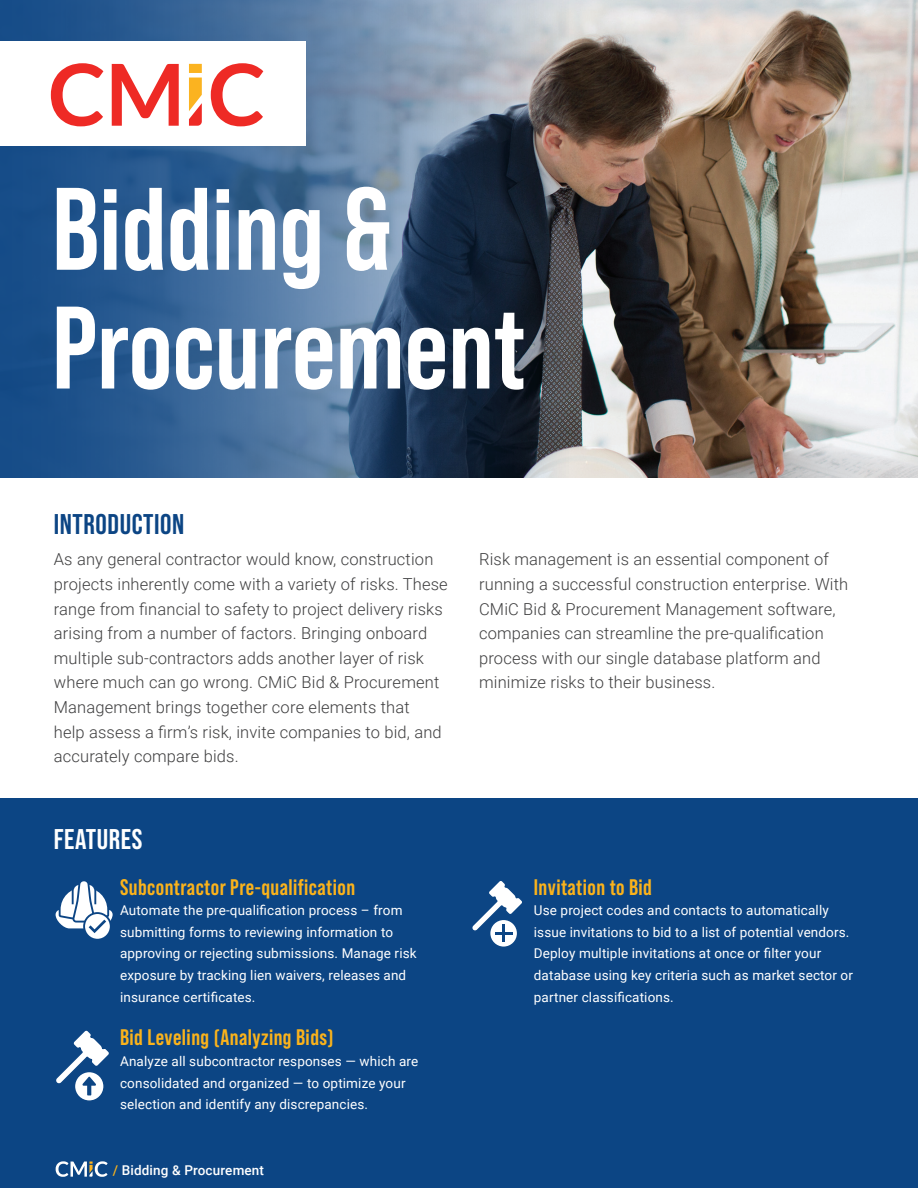
<style>
.page{position:relative;width:918px;height:1188px;background:#fff}
.page>*{position:absolute;margin:0;border:0;box-sizing:border-box;transform-origin:0 0}
.t1{font:700 117px/118.8px "Bebas Neue Pro";color:#fff}
.t2{font:700 28.5px "Bebas Neue Pro";letter-spacing:.02em;color:#0c4584}
.t3{font:700 28.5px "Bebas Neue Pro";letter-spacing:.02em;color:#fff}
.t4{font:700 22.5px "Bebas Neue Pro";letter-spacing:.02em;color:#fbb31b}
.t5{font:300 16.5px/24.6px "Roboto";letter-spacing:.01em;color:#3e3e3f}
.t6{font:13.5px/21.6px "Roboto";letter-spacing:.01em;color:#fff}
.t7{font:500 13.5px "Roboto";letter-spacing:.01em;color:#fff}
.s1{color:#fbb31b}
</style>
<div class="page">
<img style="left:568px;top:0;width:350px;height:477px">
<svg style="left:0;top:0;width:568px;height:477px;background:#416186"></svg>
<div style="left:0;top:798px;width:918px;height:390px;background:#0c4584"></div>
<div style="left:0;top:41px;width:306px;height:105px;background:#fff"></div>
<svg style="left:51px;top:63px;width:52px;height:63px"></svg>
<svg style="left:112px;top:64px;width:67px;height:62px"></svg>
<svg style="left:211px;top:63px;width:52px;height:63px"></svg>
<svg style="left:189px;top:64px;width:13px;height:62px"></svg>
<svg style="left:56px;top:1161px;width:52px;height:16px"></svg>
<svg style="left:74px;top:1072px;width:30px;height:29px"></svg>
<div style="left:74px;top:1071px;width:31px;height:31px;border:2px solid #0c4584;border-radius:50%"></div>
<svg style="left:56px;top:1030px;width:53px;height:65px"></svg>
<svg style="left:472px;top:881px;width:50px;height:50px"></svg>
<div style="left:490px;top:919px;width:28px;height:28px;background:#fff;border-radius:50%"></div>
<div style="left:489px;top:919px;width:29px;height:29px;border:2px solid #0c4584;border-radius:50%"></div>
<hr style="left:495px;top:932px;width:17px;height:3px;background:#0c4584">
<hr style="left:502px;top:925px;width:3px;height:17px;background:#0c4584">
<svg style="left:84px;top:913px;width:27px;height:27px"></svg>
<div style="left:83px;top:912px;width:29px;height:29px;border:2px solid #0c4584;border-radius:50%"></div>
<svg style="left:55px;top:881px;width:58px;height:52px"></svg>
<h1 class="t1" style="left:52px;top:168px;width:475px">Bidding &amp;<br>Procurement</h1>
<h2 class="t2" style="left:54px;top:507px;width:132px">INTRODUCTION</h2>
<p class="t5" style="left:54px;top:547px;width:395px">As any general contractor would know, construction projects inherently come with a variety of risks. These range from financial to safety to project delivery risks arising from a number of factors. Bringing onboard multiple sub-contractors adds another layer of risk where much can go wrong. CMiC Bid &amp; Procurement Management brings together core elements that<br>help assess a firm’s risk, invite companies to bid, and accurately compare bids.</p>
<h2 class="t3" style="left:54px;top:823px;width:90px">FEATURES</h2>
<h3 class="t4" style="left:120px;top:874px;width:237px">Subcontractor Pre-qualification</h3>
<p class="t6" style="left:120px;top:899px;width:298px">Automate the pre-qualification process – from submitting forms to reviewing information to approving or rejecting submissions. Manage risk exposure by tracking lien waivers, releases and insurance certificates.</p>
<h3 class="t4" style="left:120px;top:1025px;width:215px">Bid Leveling (Analyzing Bids)</h3>
<p class="t6" style="left:120px;top:1050px;width:300px">Analyze all subcontractor responses — which are consolidated and organized — to optimize your selection and identify any discrepancies.</p>
<p class="t7" style="left:113px;top:1161px;width:153px"><span class="s1">/</span> Bidding &amp; Procurement</p>
<p class="t5" style="left:479px;top:547px;width:371px">Risk management is an essential component of running a successful construction enterprise. With CMiC Bid &amp; Procurement Management software, companies can streamline the pre-qualification process with our single database platform and minimize risks to their business.</p>
<h3 class="t4" style="left:534px;top:874px;width:120px">Invitation to Bid</h3>
<p class="t6" style="left:534px;top:899px;width:321px">Use project codes and contacts to automatically issue invitations to bid to a list of potential vendors.<br>Deploy multiple invitations at once or filter your database using key criteria such as market sector or partner classifications.</p>
</div>
